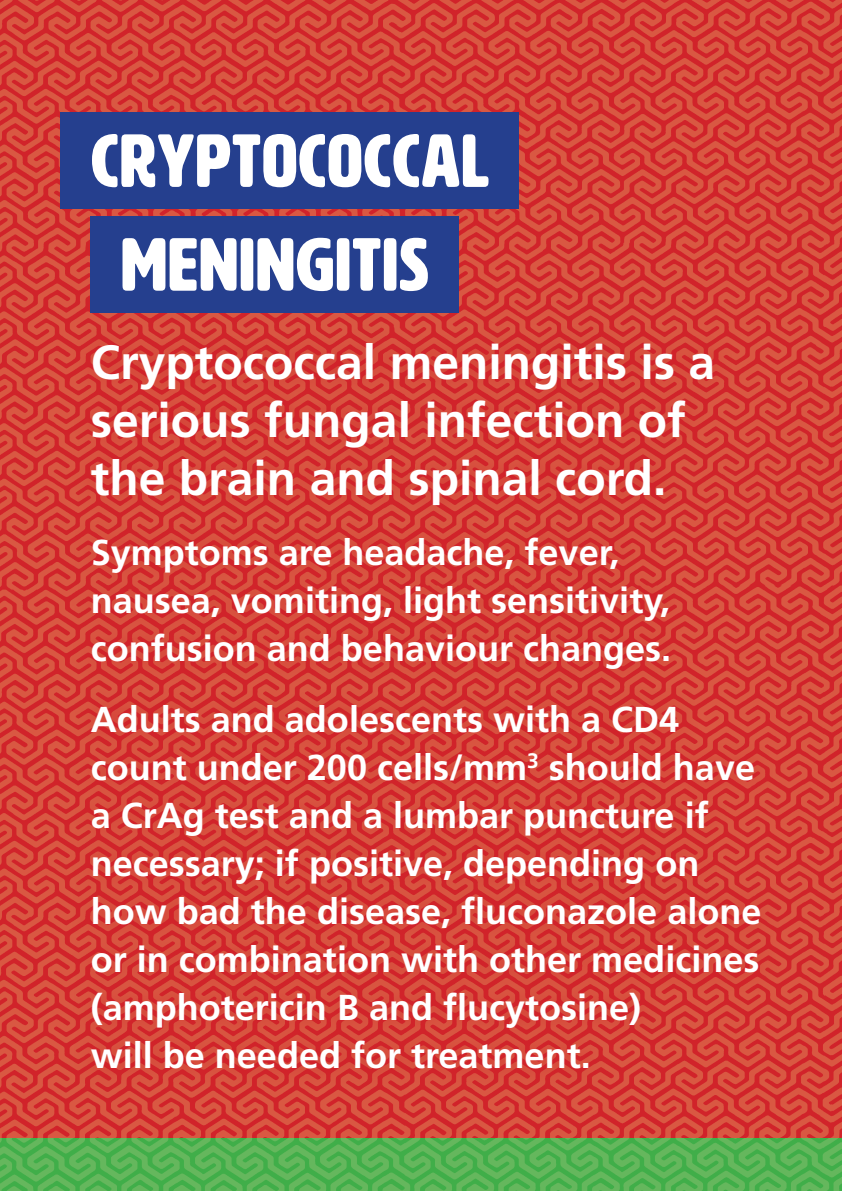
<style>
.page{position:relative;width:842px;height:1191px;background:#fff}
.page>*{position:absolute;margin:0;border:0;box-sizing:border-box;transform-origin:0 0}
.header_1_set_out{font:74px "HWT Artz";letter-spacing:.02em;color:#fff}
.header_1{font:74px "HWT Artz";letter-spacing:.02em;color:#fff}
.accent{font:700 48px/57.6px "Frutiger LT Std";color:#fff}
.body{font:700 36px/48px "Frutiger LT Std";color:#fff}
</style>
<div class="page">
<img style="left:0;top:0;width:841px;height:1138px">
<img style="left:0;top:1138px;width:841px;height:53px">
<div style="left:71px;top:322px;width:708px;height:768px;background:#d1232a;opacity:.75"></div>
<div style="left:61px;top:113px;width:457px;height:96px;background:#253f8e"></div>
<div style="left:90px;top:216px;width:368px;height:97px;background:#253f8e"></div>
<p class="header_1_set_out" style="left:91px;top:122px;width:399px">CRYPTOCOCCAL</p>
<p class="header_1" style="left:121px;top:226px;width:309px">MENINGITIS</p>
<p class="accent" style="left:91px;top:334px;width:626px">Cryptococcal meningitis is a serious fungal infection of the brain and spinal cord.</p>
<p class="body" style="left:91px;top:529px;width:582px">Symptoms are headache, fever, nausea, vomiting, light sensitivity, confusion and behaviour changes.</p>
<p class="body" style="left:91px;top:695px;width:672px">Adults and adolescents with a CD4 count under 200 cells/mm<sup>3</sup> should have a CrAg test and a lumbar puncture if necessary; if positive, depending on how bad the disease, fluconazole alone or in combination with other medicines (amphotericin B and flucytosine)<br>will be needed for treatment.</p>
</div>
